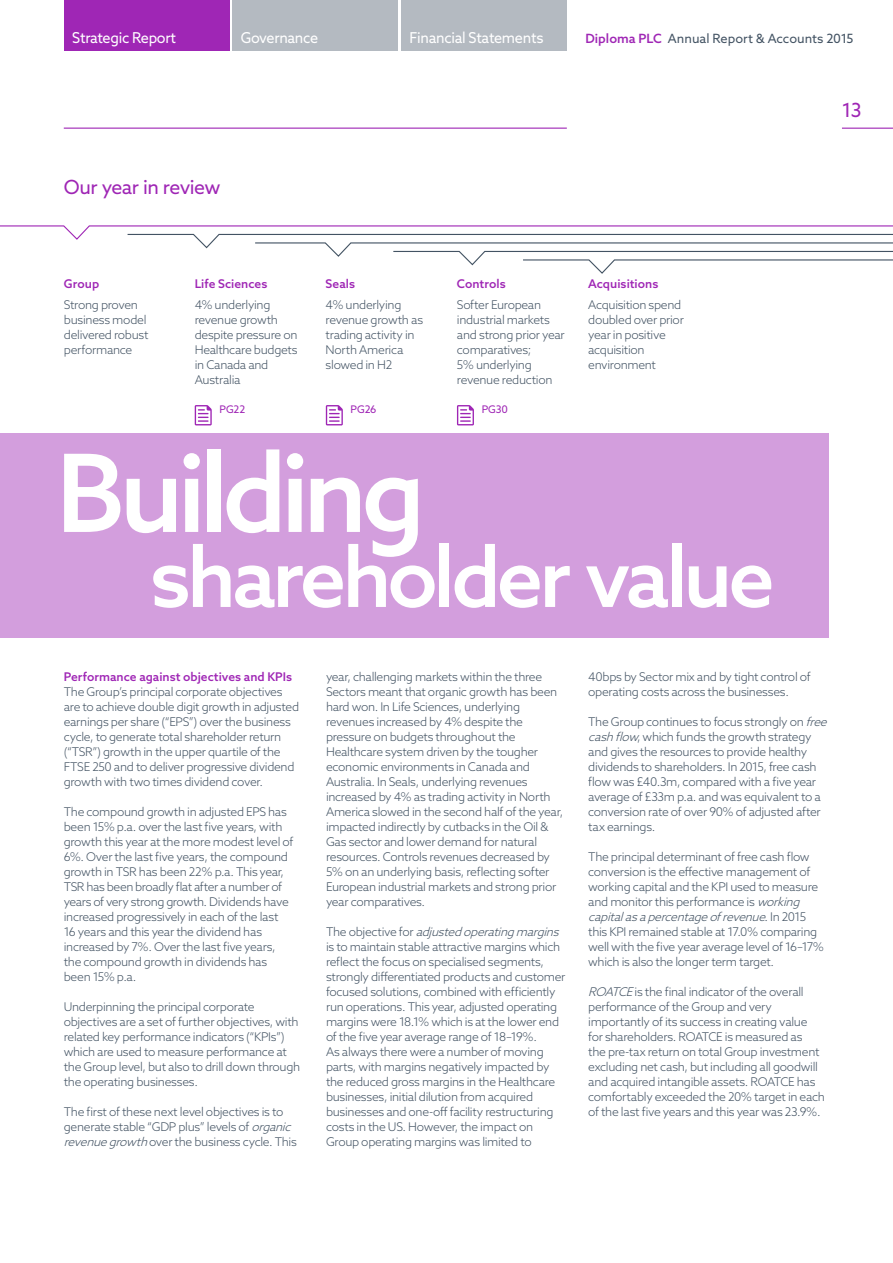
<style>
.page{position:relative;width:893px;height:1263px;background:#fff}
.page>*{position:absolute;margin:0;border:0;box-sizing:border-box;transform-origin:0 0}
.t1{font:500 108px "Azo Sans";letter-spacing:-.06em;color:#fff}
.t2{font:500 82.5px "Azo Sans";letter-spacing:-.05em;color:#fff}
.t3{font:19.5px "Azo Sans";letter-spacing:-.025em;color:#9f26b5}
.t4{font:15px "Azo Sans";letter-spacing:-.02em;color:#fff;scale:.96 1}
.t5{font:12.75px "Azo Sans";color:#435363}
.t6{font:300 12px/15px "Azo Sans";letter-spacing:-.025em;color:#435363}
.t7{font:500 12px "Azo Sans";letter-spacing:.005em;color:#9f26b5}
.t8{font:10.5px "Azo Sans";letter-spacing:-.005em;color:#9f26b5}
.s1{font-weight:500;color:#9f26b5}
.s2{font-style:italic}
</style>
<div class="page">
<div style="left:0;top:434px;width:829px;height:204px;background:#d39edd"></div>
<hr style="left:842px;top:128px;width:51px;height:1px;background:#9f26b5">
<div style="left:64px;top:0;width:166px;height:51px;background:#9f26b5"></div>
<div style="left:232px;top:0;width:166px;height:51px;background:#b4bac1"></div>
<div style="left:401px;top:0;width:166px;height:51px;background:#b4bac1"></div>
<hr style="left:64px;top:128px;width:503px;height:1px;background:#9f26b5">
<svg style="left:0;top:225px;width:893px;height:49px"></svg>
<svg style="left:195px;top:405px;width:17px;height:20px"></svg>
<svg style="left:326px;top:405px;width:17px;height:20px"></svg>
<svg style="left:457px;top:405px;width:17px;height:20px"></svg>
<p class="t4" style="left:72px;top:27px;width:110px">Strategic Report</p>
<p class="t4" style="left:241px;top:27px;width:82px">Governance</p>
<p class="t4" style="left:409px;top:27px;width:141px">Financial Statements</p>
<p class="t5" style="left:585px;top:30px;width:270px"><span class="s1">Diploma PLC</span> Annual Report &amp; Accounts 2015</p>
<h3 class="t3" style="left:64px;top:174px;width:158px">Our year in review</h3>
<h3 class="t3" style="left:842px;top:98px;width:21px">13</h3>
<p class="t7" style="left:64px;top:275px;width:37px">Group</p>
<p class="t6" style="left:64px;top:297px;width:86px">Strong proven business model delivered robust performance</p>
<p class="t7" style="left:195px;top:275px;width:74px">Life Sciences</p>
<p class="t6" style="left:195px;top:297px;width:104px">4% underlying revenue growth despite pressure on<br>Healthcare budgets in Canada and<br>Australia</p>
<p class="t7" style="left:326px;top:275px;width:31px">Seals</p>
<p class="t6" style="left:326px;top:297px;width:99px">4% underlying revenue growth as trading activity in<br>North America slowed in H2</p>
<p class="t7" style="left:457px;top:275px;width:50px">Controls</p>
<p class="t6" style="left:457px;top:297px;width:109px">Softer European industrial markets and strong prior year comparatives;<br>5% underlying revenue reduction</p>
<p class="t8" style="left:220px;top:403px;width:27px">PG22</p>
<p class="t8" style="left:351px;top:403px;width:27px">PG26</p>
<p class="t8" style="left:482px;top:403px;width:28px">PG30</p>
<p class="t7" style="left:588px;top:275px;width:72px">Acquisitions</p>
<p class="t6" style="left:588px;top:297px;width:97px">Acquisition spend doubled over prior year in positive acquisition environment</p>
<h1 class="t1" style="left:56px;top:422px;width:371px">Building</h1>
<h2 class="t2" style="left:150px;top:523px;width:627px">shareholder value</h2>
<p class="t7" style="left:64px;top:669px;width:230px">Performance against objectives and KPIs</p>
<p class="t6" style="left:64px;top:684px;width:237px">The Group’s principal corporate objectives are to achieve double digit growth in adjusted earnings per share (“EPS”) over the business cycle, to generate total shareholder return (“TSR”) growth in the upper quartile of the FTSE 250 and to deliver progressive dividend growth with two times dividend cover.</p>
<p class="t6" style="left:64px;top:804px;width:231px">The compound growth in adjusted EPS has been 15% p.a. over the last five years, with growth this year at the more modest level of 6%. Over the last five years, the compound growth in TSR has been 22% p.a. This year, TSR has been broadly flat after a number of years of very strong growth. Dividends have increased progressively in each of the last 16 years and this year the dividend has increased by 7%. Over the last five years, the compound growth in dividends has been 15% p.a.</p>
<p class="t6" style="left:64px;top:999px;width:238px">Underpinning the principal corporate objectives are a set of further objectives, with related key performance indicators (“KPIs”) which are used to measure performance at the Group level, but also to drill down through the operating businesses.</p>
<p class="t6" style="left:64px;top:1104px;width:235px">The first of these next level objectives is to generate stable “GDP plus” levels of <span class="s2">organic revenuegrowth</span>over the business cycle. This</p>
<p class="t6" style="left:326px;top:669px;width:239px">year, challenging markets within the three Sectors meant that organic growth has been hard won. In Life Sciences, underlying revenues increased by 4% despite the pressure on budgets throughout the Healthcare system driven by the tougher economic environments in Canada and Australia. In Seals, underlying revenues increased by 4% as trading activity in North America slowed in the second half of the year, impacted indirectly by cutbacks in the Oil &amp; Gas sector and lower demand for natural resources. Controls revenues decreased by 5% on an underlying basis, reflecting softer European industrial markets and strong prior year comparatives.</p>
<p class="t6" style="left:326px;top:924px;width:241px">T h e o bj e c t i v e f o r <span class="s2">adjusted operatingmargins </span>is to maintain stable attractive margins which reflect the focus on specialised segments, strongly differentiated products and customer focused solutions, combined with efficiently run operations. This year, adjusted operating margins were 18.1% which is at the lower end of the five year average range of 18–19%.<br>As always there were a number of moving parts, with margins negatively impacted by the reduced gross margins in the Healthcare businesses, initial dilution from acquired businesses and one-off facility restructuring costs in the US. However, the impact on Group operating margins was limited to</p>
<p class="t6" style="left:588px;top:669px;width:224px">40bps by Sector mix and by tight control of operating costs across the businesses.</p>
<p class="t6" style="left:588px;top:714px;width:244px">The Group continues to focus strongly on <span class="s2">free cashflow</span>, which funds the growth strategy and gives the resources to provide healthy dividends to shareholders. In 2015, free cash flow was £40.3m, compared with a five year average of £33m p.a. and was equivalent to a conversion rate of over 90% of adjusted after tax earnings.</p>
<p class="t6" style="left:588px;top:849px;width:237px">The principal determinant of free cash flow conversion is the effective management of working capital and the KPI used to measure and monitor this performance is <span class="s2">working capitalasapercentageofrevenue</span>. I n 2 0 1 5 this KPI remained stable at 17.0% comparing well with the five year average level of 16–17% which is also the longer term target.</p>
<p class="t6" style="left:588px;top:984px;width:238px"><span class="s2">ROATCE</span>is the final indicator of the overall performance of the Group and very importantly of its success in creating value for shareholders. ROATCE is measured as<br>the pre-tax return on total Group investment excluding net cash, but including all goodwill and acquired intangible assets. ROATCE has comfortably exceeded the 20% target in each of the last five years and this year was 23.9%.</p>
</div>
